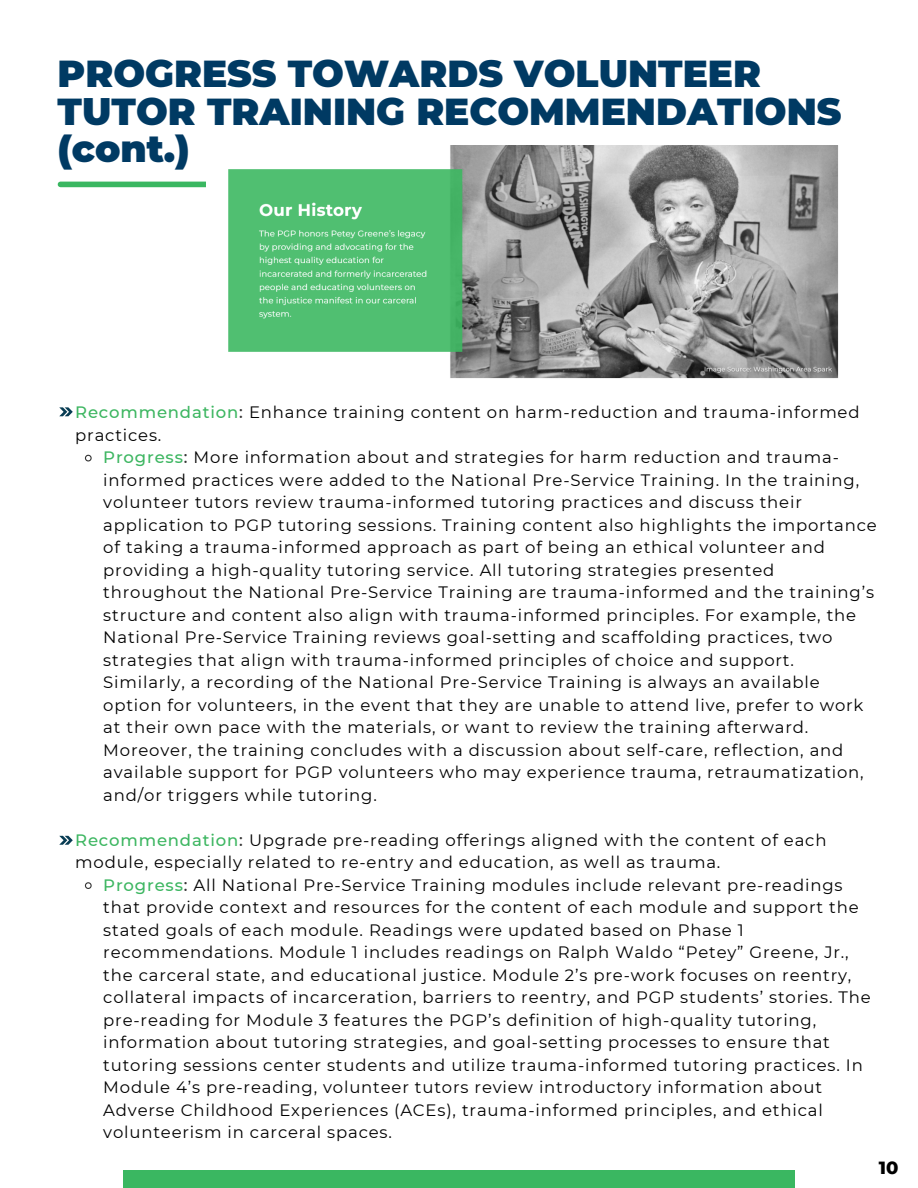
<style>
.page{position:relative;width:918px;height:1188px;background:#fff}
.page>*{position:absolute;margin:0;border:0;box-sizing:border-box;transform-origin:0 0}
.t1{font:900 37.5px/37.2px "Montserrat";color:#003a63}
.t2{font:800 18px "Montserrat";color:#000}
.t3{font:16.5px/22.5px "Montserrat";letter-spacing:.05em;color:#000}
.s1{font-weight:500;color:#3db661}
.s2{font-weight:500;color:#333}
</style>
<div class="page">
<svg style="left:84px;top:454px;width:8px;height:8px"></svg>
<svg style="left:84px;top:882px;width:8px;height:7px"></svg>
<div style="left:123px;top:1170px;width:671px;height:18px;background:#3ab761"></div>
<svg style="left:59px;top:407px;width:14px;height:9px"></svg>
<svg style="left:59px;top:836px;width:14px;height:9px"></svg>
<div style="left:60px;top:182px;width:702px;height:5px;background:#3ab761"></div>
<div style="left:206px;top:140px;width:276px;height:248px;background:#fff"></div>
<img style="left:228px;top:146px;width:611px;height:233px">
<h1 class="t1" style="left:58px;top:55px;width:785px">PROGRESS TOWARDS VOLUNTEER<br>TUTOR TRAINING RECOMMENDATIONS (cont.)</h1>
<p class="t3" style="left:75px;top:401px;width:786px"><span class="s1">Recommendation</span><span class="s2">:</span> Enhance training content on harm-reduction and trauma-informed practices.</p>
<p class="t3" style="left:103px;top:446px;width:775px"><span class="s1">Progress</span><span class="s2">:</span> More information about and strategies for harm reduction and trauma&shy;informed practices were added to the National Pre-Service Training. In the training, volunteer tutors review trauma-informed tutoring practices and discuss their application to PGP tutoring sessions. Training content also highlights the importance of taking a trauma-informed approach as part of being an ethical volunteer and providing a high-quality tutoring service. All tutoring strategies presented throughout the National Pre-Service Training are trauma-informed and the training’s structure and content also align with trauma-informed principles. For example, the National Pre-Service Training reviews goal-setting and scaffolding practices, two strategies that align with trauma-informed principles of choice and support.<br>Similarly, a recording of the National Pre-Service Training is always an available option for volunteers, in the event that they are unable to attend live, prefer to work at their own pace with the materials, or want to review the training afterward.<br>Moreover, the training concludes with a discussion about self-care, reflection, and available support for PGP volunteers who may experience trauma, retraumatization, and/or triggers while tutoring.</p>
<p class="t3" style="left:75px;top:829px;width:753px"><span class="s1">Recommendation</span><span class="s2">:</span> Upgrade pre-reading offerings aligned with the content of each module, especially related to re-entry and education, as well as trauma.</p>
<p class="t3" style="left:103px;top:874px;width:769px"><span class="s1">Progress</span><span class="s2">:</span> All National Pre-Service Training modules include relevant pre-readings that provide context and resources for the content of each module and support the stated goals of each module. Readings were updated based on Phase 1 recommendations. Module 1 includes readings on Ralph Waldo “Petey” Greene, Jr., the carceral state, and educational justice. Module 2’s pre-work focuses on reentry, collateral impacts of incarceration, barriers to reentry, and PGP students’ stories. The pre-reading for Module 3 features the PGP’s definition of high-quality tutoring, information about tutoring strategies, and goal-setting processes to ensure that tutoring sessions center students and utilize trauma-informed tutoring practices. In Module 4’s pre-reading, volunteer tutors review introductory information about Adverse Childhood Experiences (ACEs), trauma-informed principles, and ethical volunteerism in carceral spaces.</p>
<p class="t2" style="left:879px;top:1156px;width:21px">10</p>
</div>
